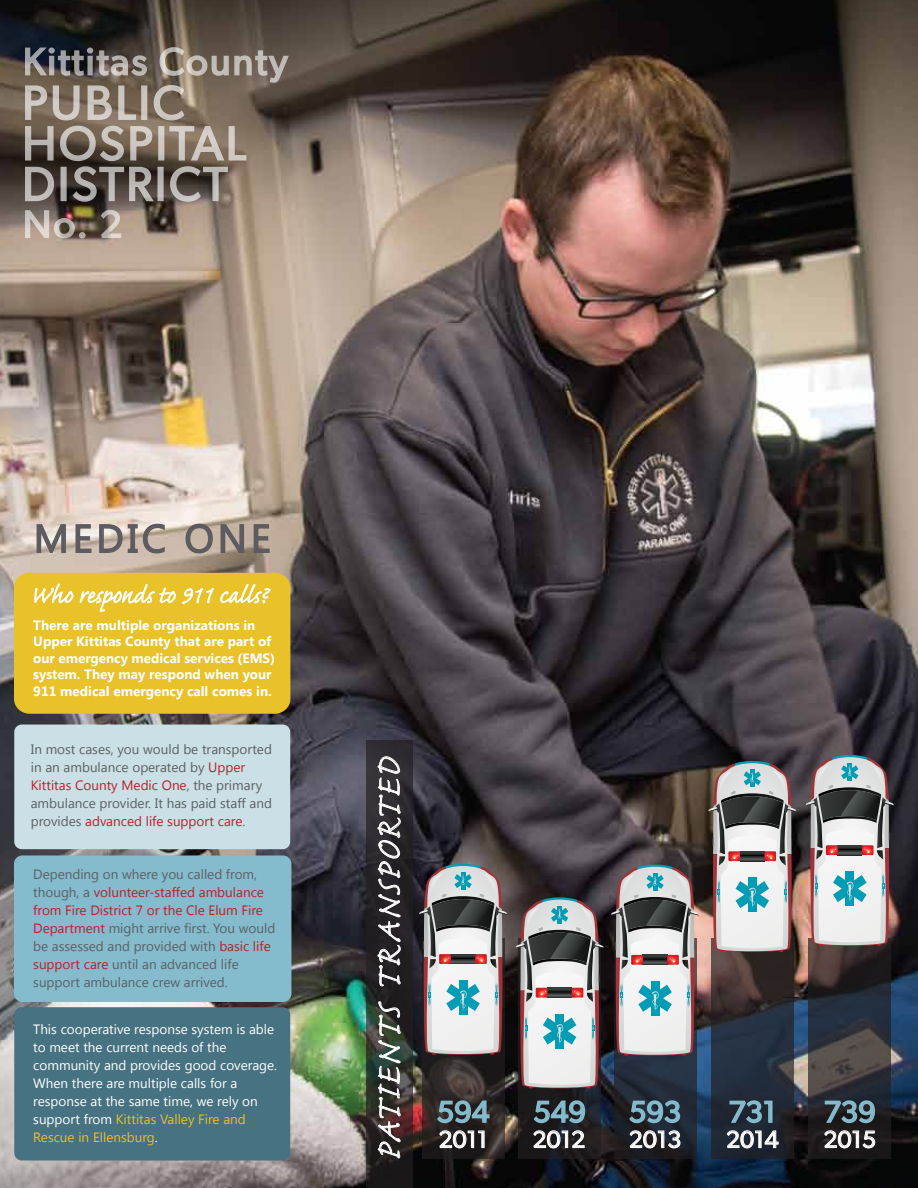
<style>
.page{position:relative;width:918px;height:1188px;background:#fff}
.page>*{position:absolute;margin:0;border:0;box-sizing:border-box;transform-origin:0 0}
.t1{font:300 43.5px "Caflisch Script Pro";color:#fff}
.t2{font:39px "Segoe UI";letter-spacing:.1em;color:#5e5b60}
.t3{font:300 30px "Caflisch Script Pro";color:#fff}
.t4{font:30px "Gibson";color:#84bbcd}
.t5{font:24px "Gibson";color:#fff}
.t6{font:13.5px/18px "Segoe UI";color:#5b6064}
.t7{font:13.5px/18px "Segoe UI";color:#fff}
.t8{font:700 13.5px/16.5px "Segoe UI";color:#fff}
.s1{color:#b72126}
.s2{color:#e9c129}
</style>
<div class="page">
<img style="left:0;top:0;width:918px;height:1188px">
<div style="left:15px;top:573px;width:275px;height:140px;background:#e9c129;border-radius:15px"></div>
<div style="left:14px;top:573px;width:276px;height:141px;border:2px solid #e9c129;border-radius:15px"></div>
<svg style="left:808px;top:947px;width:83px;height:212px;background:#312f34"></svg>
<svg style="left:806px;top:754px;width:88px;height:193px"></svg>
<svg style="left:824px;top:1099px;width:52px;height:25px"></svg>
<svg style="left:824px;top:1130px;width:51px;height:18px"></svg>
<svg style="left:711px;top:953px;width:83px;height:206px;background:#2b2e36"></svg>
<svg style="left:614px;top:1056px;width:82px;height:103px;background:#212833"></svg>
<svg style="left:518px;top:1089px;width:83px;height:70px;background:#1d1c1e"></svg>
<svg style="left:422px;top:1056px;width:82px;height:103px;background:#2f2827"></svg>
<div style="left:14px;top:1007px;width:276px;height:154px;background:#467281;border-radius:8px"></div>
<div style="left:15px;top:856px;width:276px;height:145px;background:#84bbcd;border-radius:8px"></div>
<div style="left:14px;top:855px;width:277px;height:147px;border:2px solid #84bbcd;border-radius:8px"></div>
<div style="left:14px;top:725px;width:276px;height:124px;background:#cbdfe7;border-radius:8px"></div>
<svg style="left:34px;top:583px;width:40px;height:21px"></svg>
<svg style="left:80px;top:584px;width:96px;height:28px"></svg>
<svg style="left:182px;top:588px;width:32px;height:16px"></svg>
<svg style="left:220px;top:583px;width:51px;height:21px"></svg>
<svg style="left:36px;top:515px;width:31px;height:39px"></svg>
<svg style="left:75px;top:523px;width:17px;height:31px"></svg>
<svg style="left:98px;top:523px;width:68px;height:31px;background:#b6aaa1"></svg>
<svg style="left:185px;top:523px;width:29px;height:31px"></svg>
<svg style="left:220px;top:523px;width:25px;height:31px"></svg>
<svg style="left:253px;top:523px;width:17px;height:31px"></svg>
<svg style="left:516px;top:897px;width:88px;height:192px"></svg>
<svg style="left:419px;top:863px;width:88px;height:193px"></svg>
<svg style="left:436px;top:1100px;width:54px;height:24px"></svg>
<svg style="left:533px;top:1100px;width:53px;height:24px"></svg>
<svg style="left:439px;top:1130px;width:46px;height:18px"></svg>
<svg style="left:533px;top:1130px;width:52px;height:18px"></svg>
<svg style="left:611px;top:864px;width:88px;height:192px"></svg>
<svg style="left:628px;top:1100px;width:53px;height:24px"></svg>
<svg style="left:630px;top:1130px;width:50px;height:18px"></svg>
<svg style="left:708px;top:760px;width:88px;height:193px"></svg>
<svg style="left:729px;top:1099px;width:44px;height:25px"></svg>
<svg style="left:727px;top:1130px;width:52px;height:18px"></svg>
<svg style="left:25px;top:85px;width:22px;height:35px"></svg>
<svg style="left:53px;top:85px;width:27px;height:35px"></svg>
<svg style="left:88px;top:85px;width:24px;height:35px"></svg>
<svg style="left:118px;top:85px;width:18px;height:35px"></svg>
<svg style="left:141px;top:85px;width:6px;height:35px"></svg>
<svg style="left:25px;top:48px;width:122px;height:28px;background:#6d6a69"></svg>
<svg style="left:154px;top:47px;width:135px;height:73px;background:#7f7266"></svg>
<svg style="left:25px;top:126px;width:29px;height:35px"></svg>
<svg style="left:158px;top:126px;width:6px;height:35px"></svg>
<svg style="left:25px;top:167px;width:29px;height:34px"></svg>
<svg style="left:60px;top:126px;width:94px;height:76px;background:#776e67"></svg>
<svg style="left:158px;top:167px;width:6px;height:34px"></svg>
<svg style="left:169px;top:126px;width:77px;height:76px;background:#8c8074"></svg>
<svg style="left:25px;top:210px;width:60px;height:28px;background:#9b8c80"></svg>
<div style="left:79px;top:232px;width:7px;height:6px;border:2px solid #fff;border-radius:50%"></div>
<svg style="left:101px;top:210px;width:20px;height:28px"></svg>
<img style="left:0;top:686px;width:1px;height:196px">
<svg style="left:0;top:882px;width:1px;height:306px"></svg>
<svg style="left:366px;top:740px;width:46px;height:448px;background:#2a2829"></svg>
<svg style="left:377px;top:1000px;width:24px;height:158px;background:#5b5b56"></svg>
<svg style="left:377px;top:755px;width:24px;height:235px;background:#565357"></svg>
<p class="t2" style="left:34px;top:511px;width:238px">MEDIC ONE</p>
<p class="t3" style="left:30px;top:579px;width:238px">Who responds to 911 calls?</p>
<p class="t8" style="left:33px;top:616px;width:243px">There are multiple organizations in Upper Kittitas County that are part of our emergency medical services (EMS) system. They may respond when your 911 medical emergency call comes in.</p>
<p class="t6" style="left:31px;top:740px;width:243px">In most cases, you would be transported in an ambulance operated by <span class="s1">Upper Kittitas County Medic One</span>, the primary ambulance provider. It has paid staff and provides <span class="s1">advanced life support care</span>.</p>
<p class="t6" style="left:33px;top:865px;width:244px">Depending on where you called from, though, a <span class="s1">volunteer-staffed ambulance from Fire District 7 or the Cle Elum Fire Department</span> might arrive first. You would be assessed and provided with <span class="s1">basic life support care</span> until an advanced life support ambulance crew arrived.</p>
<p class="t7" style="left:33px;top:1020px;width:245px">This cooperative response system is able to meet the current needs of the community and provides good coverage.<br>When there are multiple calls for a response at the same time, we rely on support from <span class="s2">Kittitas Valley Fire and Rescue in Ellensburg</span>.</p>
<p class="t1" style="left:366px;top:1161px;width:406px;rotate:-90deg">PATIENTS TRANSPORTED</p>
<p class="t4" style="left:437px;top:1094px;width:54px">594</p>
<p class="t4" style="left:533px;top:1094px;width:54px">549</p>
<p class="t5" style="left:439px;top:1125px;width:51px">2011</p>
<p class="t5" style="left:533px;top:1125px;width:54px">2012</p>
<p class="t4" style="left:629px;top:1094px;width:54px">593</p>
<p class="t5" style="left:629px;top:1125px;width:54px">2013</p>
<p class="t4" style="left:728px;top:1094px;width:49px">731</p>
<p class="t5" style="left:726px;top:1125px;width:54px">2014</p>
<p class="t4" style="left:824px;top:1094px;width:54px">739</p>
<p class="t5" style="left:824px;top:1125px;width:54px">2015</p>
</div>
